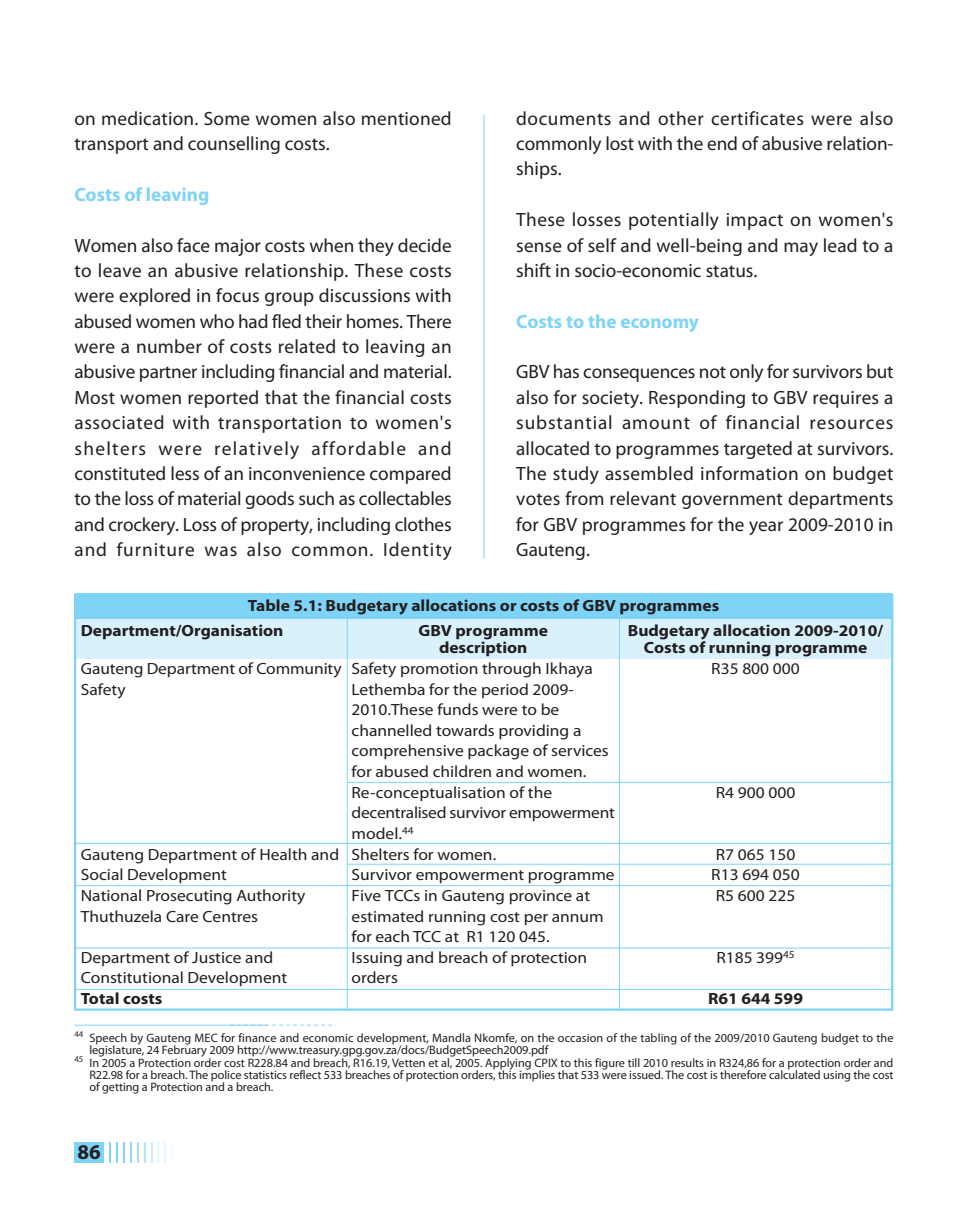
<style>
.page{position:relative;width:968px;height:1216px;background:#fff}
.page>*{position:absolute;margin:0;border:0;box-sizing:border-box;transform-origin:0 0}
.t1{font:700 21px "Myriad Pro";color:#231f20}
.t2{font:19.25px/25.4px "Myriad Pro";letter-spacing:.005em;color:#231f20;text-align:justify}
.t3{font:700 19.25px "Myriad Pro";color:#7ed3f7}
.t4{font:16.28px/20.7px "Myriad Pro";color:#231f20;scale:1.07 1}
.t5{font:700 16.28px/24.2px "Myriad Pro";color:#231f20;text-align:center;scale:1.07 1}
.t6{font:12.25px "Myriad Pro";letter-spacing:-.005em;color:#231f20}
</style>
<div class="page">
<svg style="left:123px;top:1142px;width:49px;height:20px"></svg>
<div style="left:74px;top:1142px;width:49px;height:20px;background:#7ed3f7"></div>
<hr style="left:105px;top:1138px;width:4px;height:28px;background:#fff">
<div style="left:111px;top:1138px;width:5px;height:28px;background:#fff"></div>
<div style="left:118px;top:1138px;width:5px;height:28px;background:#fff"></div>
<div style="left:125px;top:1138px;width:5px;height:28px;background:#fff"></div>
<div style="left:132px;top:1138px;width:5px;height:28px;background:#fff"></div>
<hr style="left:139px;top:1138px;width:4px;height:28px;background:#fff">
<hr style="left:146px;top:1138px;width:4px;height:28px;background:#fff">
<hr style="left:153px;top:1138px;width:4px;height:28px;background:#fff">
<hr style="left:160px;top:1138px;width:4px;height:28px;background:#fff">
<div style="left:166px;top:1138px;width:5px;height:28px;background:#fff"></div>
<hr style="left:483px;top:115px;width:1px;height:443px;background:#7ed3f7">
<div style="left:75px;top:593px;width:817px;height:27px;background:#7ed3f7"></div>
<div style="left:74px;top:619px;width:818px;height:40px;background:#d9f0fd"></div>
<div style="left:74px;top:593px;width:819px;height:417px;border:2px solid #7ed3f7"></div>
<hr style="left:347px;top:863px;width:544px;height:1px;background:#7ed3f7">
<hr style="left:76px;top:843px;width:815px;height:1px;background:#7ed3f7">
<hr style="left:347px;top:781px;width:544px;height:1px;background:#7ed3f7">
<hr style="left:619px;top:616px;width:1px;height:393px;background:#7ed3f7">
<hr style="left:76px;top:947px;width:815px;height:1px;background:#7ed3f7">
<hr style="left:347px;top:616px;width:1px;height:393px;background:#7ed3f7">
<hr style="left:891px;top:616px;width:1px;height:393px;background:#7ed3f7">
<hr style="left:76px;top:988px;width:815px;height:1px;background:#7ed3f7">
<hr style="left:76px;top:885px;width:815px;height:1px;background:#7ed3f7">
<hr style="left:74px;top:1024px;width:194px;height:1px;background:#7ed3f7">
<svg style="left:230px;top:1024px;width:102px;height:1px"></svg>
<p class="t2" style="left:74px;top:107px;width:379px">on medication. Some women also mentioned transport and counselling costs.</p>
<p class="t3" style="left:74px;top:187px;width:136px">Costs of leaving</p>
<p class="t2" style="left:74px;top:233px;width:379px">Women also face major costs when they decide to leave an abusive relationship. These costs were explored in focus group discussions with abused women who had fled their homes. There were a number of costs related to leaving an abusive partner including financial and material.<br>Most women reported that the financial costs associated with transportation to women's shelters were relatively affordable and constituted less of an inconvenience compared to the loss of material goods such as collectables and crockery. Loss of property, including clothes and furniture was also common. Identity</p>
<p class="t2" style="left:516px;top:107px;width:378px">documents and other certificates were also commonly lost with the end of abusive relation&shy;ships.</p>
<p class="t2" style="left:516px;top:208px;width:379px">These losses potentially impact on women's sense of self and well-being and may lead to a shift in socio-economic status.</p>
<p class="t3" style="left:516px;top:314px;width:184px">Costs to the economy</p>
<p class="t2" style="left:516px;top:360px;width:379px">GBV has consequences not only for survivors but also for society. Responding to GBV requires a substantial amount of financial resources allocated to programmes targeted at survivors.<br>The study assembled information on budget votes from relevant government departments for GBV programmes for the year 2009-2010 in Gauteng.</p>
<p class="t5" style="left:248px;top:595px;width:442px">Table 5.1: Budgetary allocations or costs of GBV programmes<br>GBV programme</p>
<p class="t5" style="left:439px;top:637px;width:84px">description</p>
<p class="t4" style="left:351px;top:659px;width:247px">Safety promotion through Ikhaya<br>Lethemba for the period 2009-<br>2010.These funds were to be channelled towards providing a comprehensive package of services for abused children and women.<br>Re-conceptualisation of the decentralised survivor empowerment model.<sup>44<br></sup>Shelters for women.<br>Survivor empowerment programme<br>Five TCCs in Gauteng province at estimated running cost per annum for each TCC at R1 120 045.<br>Issuing and breach of protection orders</p>
<p class="t5" style="left:627px;top:622px;width:240px;line-height:17.7px">Budgetary allocation 2009-2010/<br>Costs of running programme</p>
<p class="t4" style="left:711px;top:659px;width:84px">R35 800 000</p>
<p class="t5" style="left:81px;top:619px;width:191px">Department/Organisation</p>
<p class="t4" style="left:81px;top:659px;width:245px">Gauteng Department of Community<br>Safety</p>
<p class="t4" style="left:715px;top:783px;width:76px">R4 900 000</p>
<p class="t4" style="left:81px;top:844px;width:243px">Gauteng Department of Health and<br>Social Development<br>National Prosecuting Authority<br>Thuthuzela Care Centres</p>
<p class="t4" style="left:81px;top:948px;width:194px">Department of Justice and<br>Constitutional Development</p>
<p class="t5" style="left:81px;top:987px;width:78px">Total costs</p>
<p class="t4" style="left:711px;top:844px;width:84px">R7 065 150<br>R13 694 050<br>R5 600 225</p>
<p class="t4" style="left:716px;top:948px;width:75px">R185 399<sup>45</sup></p>
<p class="t5" style="left:708px;top:987px;width:90px">R61 644 599</p>
<p class="t6" style="left:74px;top:1033px;width:820px"><sup>44</sup> Speech by Gauteng MEC for finance and economic development, Mandla Nkomfe, on the occasion of the tabling of the 2009/2010 Gauteng budget to the</p>
<p class="t6" style="left:89px;top:1045px;width:460px">legislature, 24 February 2009 http://www.treasury.gpg.gov.za/docs/BudgetSpeech2009.pdf</p>
<p class="t6" style="left:74px;top:1057px;width:820px"><sup>45</sup> In 2005 a Protection order cost R228.84 and breach, R16.19, Vetten et al, 2005. Applying CPIX to this figure till 2010 results in R324,86 for a protection order and</p>
<p class="t6" style="left:89px;top:1070px;width:805px">R22.98 for a breach. The police statistics reflect 533 breaches of protection orders, this implies that 533 were issued. The cost is therefore calculated using the cost</p>
<p class="t6" style="left:89px;top:1082px;width:186px">of getting a Protection and a breach.</p>
<p class="t1" style="left:77px;top:1143px;width:25px">86</p>
</div>
